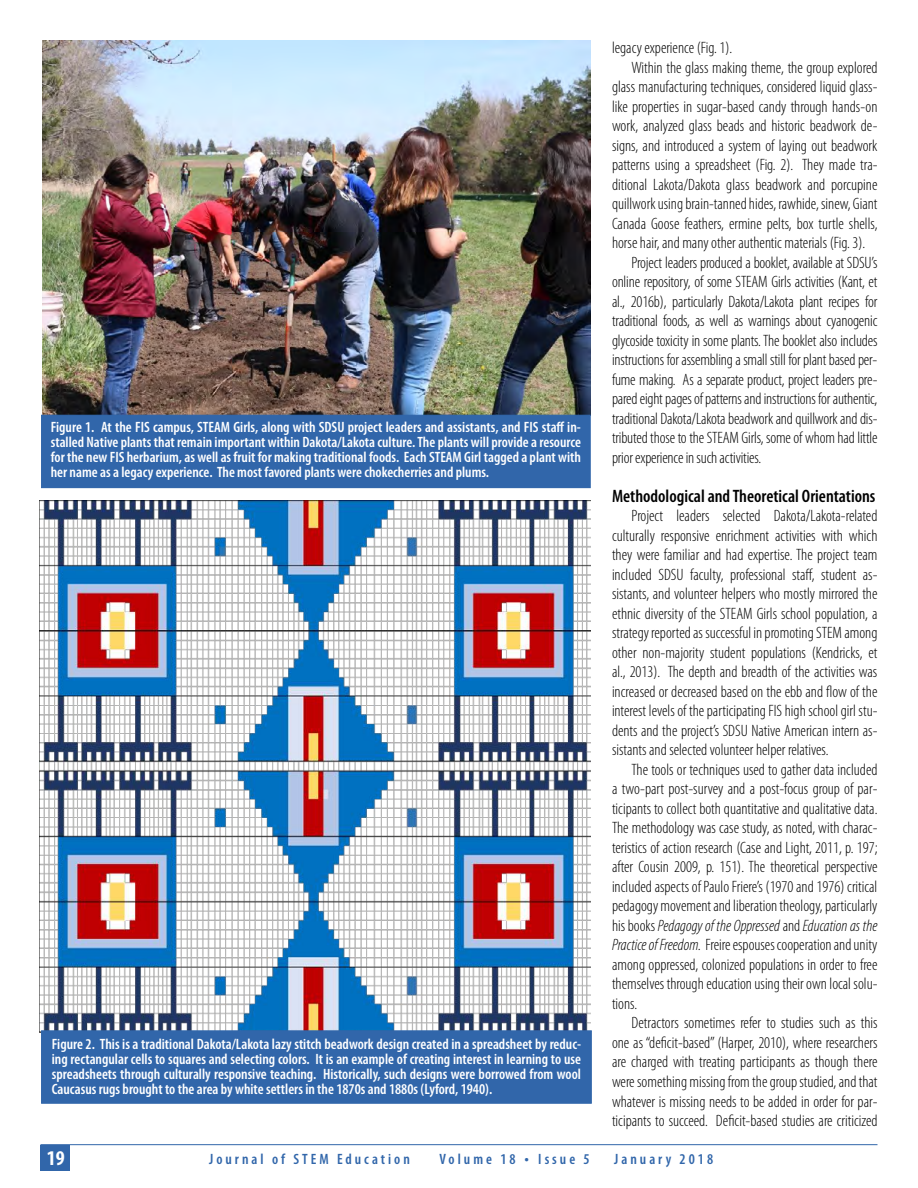
<style>
.page{position:relative;width:918px;height:1188px;background:#fff}
.page>*{position:absolute;margin:0;border:0;box-sizing:border-box;transform-origin:0 0}
.t1{font:700 condensed 21px "Myriad Pro";color:#fff}
.t2{font:600 condensed 18px "Myriad Pro";color:#000}
.t3{font:300 condensed 16.5px/19.5px "Myriad Pro";letter-spacing:-.01em;color:#000;text-align:justify}
.t4{font:600 condensed 15px/15px "Myriad Pro";color:#fff;text-align:justify}
.t5{font:600 condensed 15px "Myriad Pro";letter-spacing:.2em;color:#3166aa}
.s1{font-style:italic}
.s2{font-size:16.5px}
</style>
<div class="page">
<hr style="left:40px;top:1144px;width:838px;height:1px;background:#3166aa">
<div style="left:40px;top:1145px;width:30px;height:26px;background:#3166aa"></div>
<img style="left:42px;top:41px;width:549px;height:374px">
<div style="left:41px;top:415px;width:550px;height:73px;background:#3166aa"></div>
<img style="left:40px;top:501px;width:551px;height:531px">
<div style="left:41px;top:1030px;width:551px;height:74px;background:#3166aa;border:1px solid #3166aa"></div>
<p class="t4" style="left:51px;top:420px;width:532px">Figure 1. At the FIS campus, STEAM Girls, along with SDSU project leaders and assistants, and FIS staff in&shy;stalled Native plants that remain important within Dakota/Lakota culture. The plants will provide a resource for the new FIS herbarium, as well as fruit for making traditional foods. Each STEAM Girl tagged a plant with her name as a legacy experience. The most favored plants were chokecherries and plums.</p>
<p class="t4" style="left:52px;top:1036px;width:531px">Figure 2. This is a traditional Dakota/Lakota lazy stitch beadwork design created in a spreadsheet by reduc&shy;ing rectangular cells to squares and selecting colors. It is an example of creating interest in learning to use spreadsheets through culturally responsive teaching. Historically, such designs were borrowed from wool Caucasus rugs brought to the area by white settlers in the 1870s and 1880s (Lyford, 1940).</p>
<p class="t3" style="left:612px;top:38px;width:122px">legacy experience (Fig. 1).</p>
<p class="t3" style="left:632px;top:58px;width:247px">Within the glass making theme, the group explored</p>
<p class="t3" style="left:612px;top:77px;width:267px">glass manufacturing techniques, considered liquid glass-</p>
<p class="t3" style="left:612px;top:97px;width:267px">like properties in sugar-based candy through hands-on</p>
<p class="t3" style="left:612px;top:116px;width:267px">work, analyzed glass beads and historic beadwork de-</p>
<p class="t3" style="left:612px;top:136px;width:267px">signs, and introduced a system of laying out beadwork</p>
<p class="t3" style="left:612px;top:155px;width:267px">patterns using a spreadsheet (Fig. 2). They made tra-</p>
<p class="t3" style="left:612px;top:175px;width:267px">ditional Lakota/Dakota glass beadwork and porcupine</p>
<p class="t3" style="left:612px;top:194px;width:267px">quillwork using brain-tanned hides, rawhide, sinew, Giant</p>
<p class="t3" style="left:612px;top:214px;width:267px">Canada Goose feathers, ermine pelts, box turtle shells,</p>
<p class="t3" style="left:612px;top:233px;width:255px">horse hair, and many other authentic materials (Fig. 3).</p>
<p class="t3" style="left:632px;top:253px;width:247px">Project leaders produced a booklet, available at SDSU’s</p>
<p class="t3" style="left:612px;top:272px;width:267px">online repository, of some STEAM Girls activities (Kant, et</p>
<p class="t3" style="left:612px;top:292px;width:267px">al., 2016b), particularly Dakota/Lakota plant recipes for</p>
<p class="t3" style="left:612px;top:311px;width:267px">traditional foods, as well as warnings about cyanogenic</p>
<p class="t3" style="left:612px;top:331px;width:267px">glycoside toxicity in some plants. The booklet also includes</p>
<p class="t3" style="left:612px;top:350px;width:267px">instructions for assembling a small still for plant based per-</p>
<p class="t3" style="left:612px;top:370px;width:267px">fume making. As a separate product, project leaders pre-</p>
<p class="t3" style="left:612px;top:389px;width:267px">pared eight pages of patterns and instructions for authentic,</p>
<p class="t3" style="left:612px;top:409px;width:267px">traditional Dakota/Lakota beadwork and quillwork and dis-</p>
<p class="t3" style="left:612px;top:428px;width:267px">tributed those to the STEAM Girls, some of whom had little</p>
<p class="t3" style="left:612px;top:448px;width:151px">prior experience in such activities.</p>
<p class="t2" style="left:612px;top:485px;width:265px">Methodological and Theoretical Orientations</p>
<p class="t3" style="left:612px;top:506px;width:267px;text-indent:20px">Project leaders selected Dakota/Lakota-related culturally responsive enrichment activities with which they were familiar and had expertise. The project team included SDSU faculty, professional staff, student as&shy;sistants, and volunteer helpers who mostly mirrored the ethnic diversity of the STEAM Girls school population, a strategy reported as successful in promoting STEM among other non-majority student populations (Kendricks, et al., 2013). The depth and breadth of the activities was increased or decreased based on the ebb and flow of the interest levels of the participating FIS high school girl stu&shy;dents and the project’s SDSU Native American intern as&shy;sistants and selected volunteer helper relatives.</p>
<p class="t3" style="left:612px;top:760px;width:267px;text-indent:20px">The tools or techniques used to gather data included a two-part post-survey and a post-focus group of par&shy;ticipants to collect both quantitative and qualitative data.<br>The methodology was case study, as noted, with charac&shy;teristics of action research (Case and Light, 2011, p. 197; after Cousin 2009, p. 151). The theoretical perspective included aspects of Paulo Friere’s (1970 and 1976) critical pedagogy movement and liberation theology, particularly his books <span class="s1">Pedagogy of the Oppressed</span> and <span class="s1">Education as the Practice of Freedom.</span> Freire espouses cooperation and unity among oppressed, colonized populations in order to free themselves through education using their own local solu&shy;tions.</p>
<p class="t3" style="left:612px;top:1013px;width:267px;text-indent:20px">Detractors sometimes refer to studies such as this one as “deficit-based” (Harper, 2010), where researchers are charged with treating participants as though there were something missing from the group studied, and that whatever is missing needs to be added in order for par&shy;ticipants to succeed. Deficit-based studies are criticized</p>
<p class="t1" style="left:47px;top:1145px;width:19px">19</p>
<p class="t5" style="left:209px;top:1150px;width:202px">Journal of STEM Education</p>
<p class="t5" style="left:439px;top:1150px;width:152px">Volume 18 <span class="s2">•</span> Issue 5</p>
<p class="t5" style="left:614px;top:1150px;width:100px">January 2018</p>
</div>
